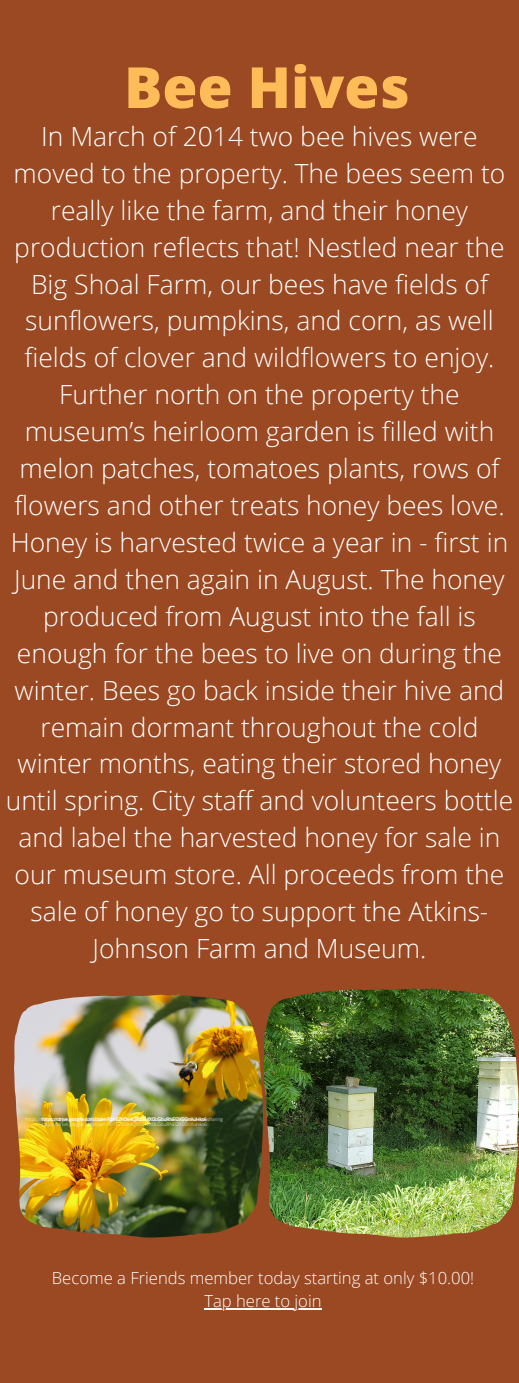
<style>
.page{position:relative;width:519px;height:1383px;background:#fff}
.page>*{position:absolute;margin:0;border:0;box-sizing:border-box;transform-origin:0 0}
.t1{font:800 56.8px "Open Sans";color:#ffbd59}
.t2{font:300 26.4px/36.9px "Open Sans";color:#fff;text-align:center}
.t3{font:300 16.6px/23.1px "Open Sans";color:#fff;text-align:center}
.t4{font:300 4.8px/5.6px "Open Sans";color:#fff}
</style>
<div class="page">
<div style="left:0;top:0;width:518px;height:1382px;background:#9b4922"></div>
<img style="left:14px;top:994px;width:249px;height:243px">
<img style="left:263px;top:988px;width:255px;height:249px">
<hr style="left:204px;top:1307px;width:117px;height:2px;background:#fff">
<h1 class="t1" style="left:124px;top:47px;width:287px">Bee Hives</h1>
<p class="t2" style="left:6px;top:117px;width:508px">In March of 2014 two bee hives were moved to the property. The bees seem to really like the farm, and their honey production reflects that! Nestled near the Big Shoal Farm, our bees have fields of sunflowers, pumpkins, and corn, as well fields of clover and wildflowers to enjoy.<br>Further north on the property the museum’s heirloom garden is filled with melon patches, tomatoes plants, rows of flowers and other treats honey bees love.<br>Honey is harvested twice a year in - first in June and then again in August. The honey produced from August into the fall is enough for the bees to live on during the winter. Bees go back inside their hive and remain dormant throughout the cold winter months, eating their stored honey until spring. City staff and volunteers bottle and label the harvested honey for sale in our museum store. All proceeds from the sale of honey go to support the Atkins-Johnson Farm and Museum.</p>
<p class="t4" style="left:26px;top:1115px;width:199px">https://drive.google.com/file/d/12YOe4QRd3HfX0LGbuRNEl2XSGnXuHks6/view?usp=sharing</p>
<p class="t4" style="left:42px;top:1115px;width:166px">https://drive.google.com/open?id=12YOe4QRd3HfX0LGbuRNEl2XSGnXuHks6 https://drive.google.com/open?id=12YOe4QRd3HfX0LGbuRNEl2XSGnXuHks6</p>
<p class="t3" style="left:52px;top:1265px;width:423px">Become a Friends member today starting at only $10.00!<br>Tap here to join</p>
</div>
